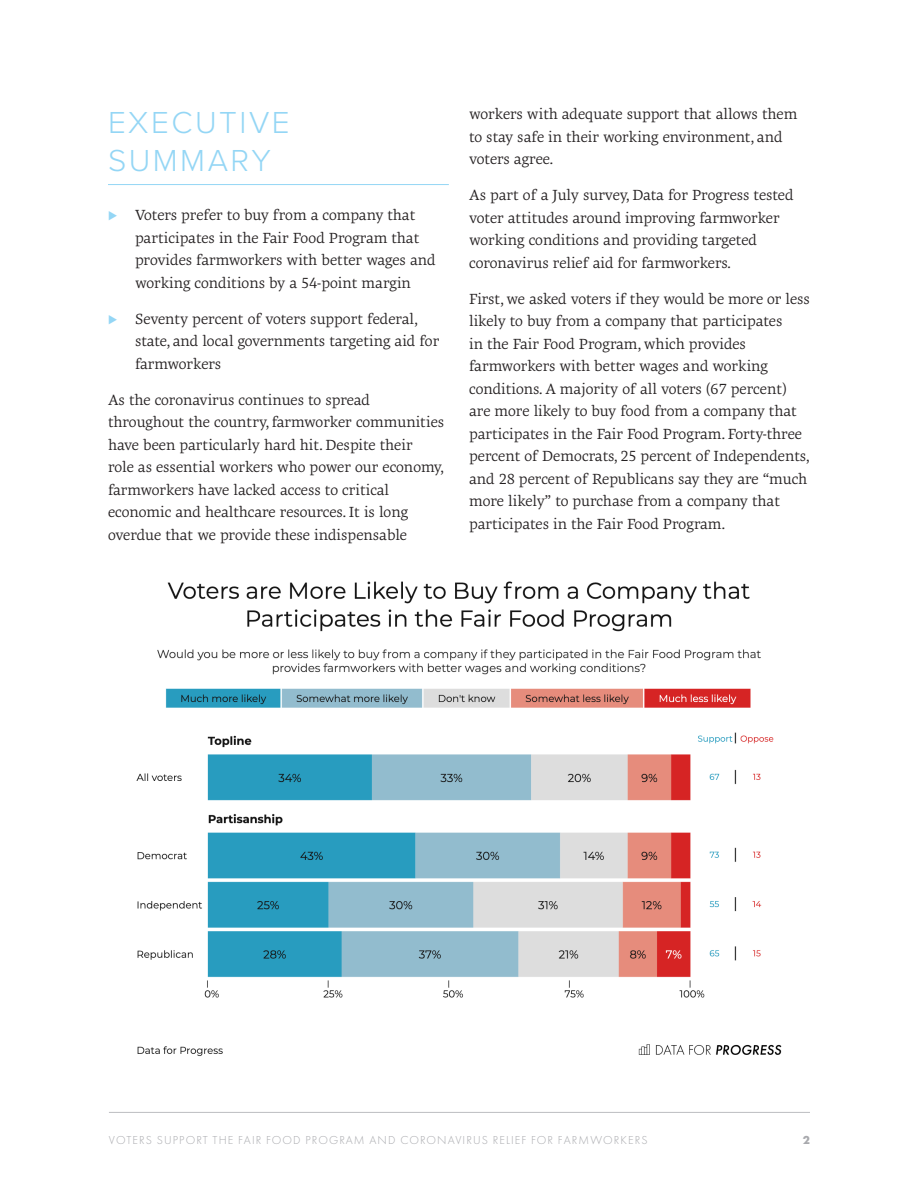
<style>
.page{position:relative;width:918px;height:1188px;background:#fff}
.page>*{position:absolute;margin:0;border:0;box-sizing:border-box;transform-origin:0 0}
.big_body_header_1{font:300 31.5px/37.8px "Proxima Nova";letter-spacing:.08em;color:#94d6f5}
.body_copy{font:15px/22.5px "Geneo Std";color:#231f20}
.t1{font:300 12px "Futura PT";letter-spacing:.09em;color:#a8a9ad}
.t2{font:700 12px "Futura PT";color:#a8a9ad}
.s1{font-family:"Proxima Nova";font-weight:300;color:#94d6f5}
</style>
<div class="page">
<hr style="left:109px;top:1112px;width:701px;height:1px;background:#bcbdc0">
<img style="left:136px;top:581px;width:646px;height:475px">
<hr style="left:108px;top:184px;width:341px;height:1px;background:#94d6f5">
<p class="big_body_header_1" style="left:108px;top:102px;width:183px">EXECUTIVE<br>SUMMARY</p>
<p class="body_copy" style="left:135px;top:204px;width:302px;text-indent:-27px"><span class="s1">⊲</span> Voters prefer to buy from a company that participates in the Fair Food Program that provides farmworkers with better wages and working conditions by a 54-point margin</p>
<p class="body_copy" style="left:135px;top:307px;width:306px;text-indent:-27px"><span class="s1">⊲</span> Seventy percent of voters support federal, state, and local governments targeting aid for farmworkers</p>
<p class="body_copy" style="left:108px;top:388px;width:338px">As the coronavirus continues to spread throughout the country, farmworker communities have been particularly hard hit. Despite their<br>role as essential workers who power our economy, farmworkers have lacked access to critical economic and healthcare resources. It is long overdue that we provide these indispensable</p>
<p class="body_copy" style="left:469px;top:103px;width:330px">workers with adequate support that allows them to stay safe in their working environment, and voters agree.</p>
<p class="body_copy" style="left:469px;top:184px;width:326px">As part of a July survey, Data for Progress tested voter attitudes around improving farmworker working conditions and providing targeted coronavirus relief aid for farmworkers.</p>
<p class="body_copy" style="left:469px;top:287px;width:342px">First, we asked voters if they would be more or less likely to buy from a company that participates<br>in the Fair Food Program, which provides farmworkers with better wages and working conditions. A majority of all voters (67 percent) are more likely to buy food from a company that participates in the Fair Food Program. Forty-three percent of Democrats, 25 percent of Independents, and 28 percent of Republicans say they are “much more likely” to purchase from a company that participates in the Fair Food Program.</p>
<p class="t1" style="left:109px;top:1133px;width:540px">VOTERS SUPPORT THE FAIR FOOD PROGRAM AND CORONAVIRUS RELIEF FOR FARMWORKERS</p>
<p class="t2" style="left:803px;top:1132px;width:9px">2</p>
</div>
